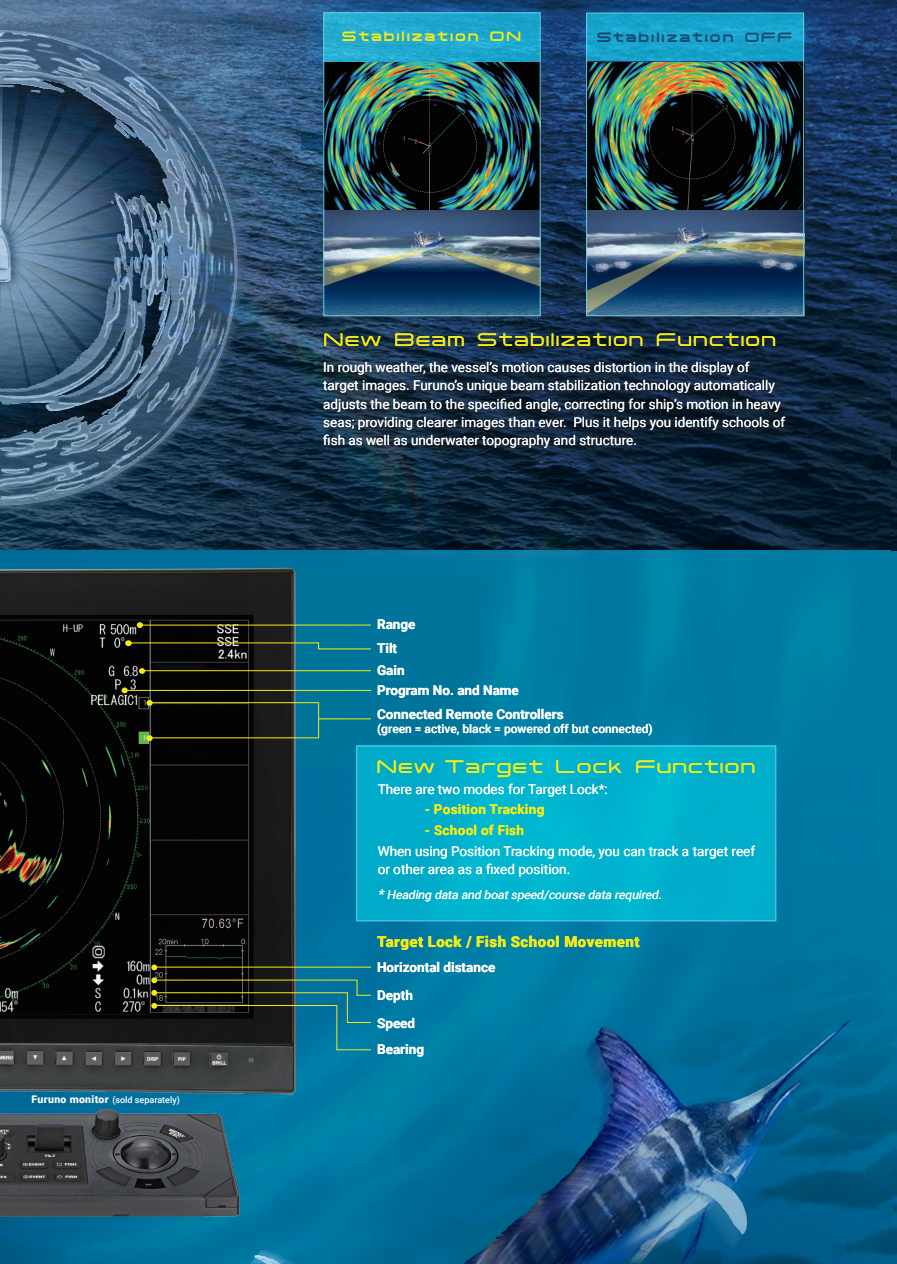
<style>
.page{position:relative;width:897px;height:1264px;background:#fff}
.page>*{position:absolute;margin:0;border:0;box-sizing:border-box;transform-origin:0 0}
.t1{font:300 18px "Tachyon";letter-spacing:.08em;color:#f4ec17}
.t2{font:900 15px "Roboto";letter-spacing:.03em;color:#f4ec17}
.t3{font:13.5px/18px "Roboto";color:#fff}
.t4{font:700 13.5px "Roboto";color:#fff}
.t5{font:700 13.5px "Roboto";letter-spacing:.02em;color:#f4ec17}
.t6{font:13.5px "Tachyon";letter-spacing:.14em;color:#172f58}
.t7{font:13.5px "Tachyon";letter-spacing:.14em;color:#f4ec17}
.t8{font:italic 12px "Roboto";color:#fff}
.t9{font:500 12px "Roboto";color:#fff}
.t10{font:500 9px "Roboto";color:#fff}
.s1{font-weight:900;font-size:10.5px}
.s2{font-size:13.5px}
</style>
<div class="page">
<img style="left:319px;top:551px;width:565px;height:134px">
<img style="left:0;top:0;width:891px;height:551px">
<img style="left:891px;top:109px;width:5px;height:442px">
<div style="left:319px;top:690px;width:577px;height:574px;background:#0079a1"></div>
<img style="left:0;top:19px;width:256px;height:504px">
<img style="left:334px;top:768px;width:65px;height:436px">
<img style="left:399px;top:768px;width:496px;height:496px">
<img style="left:334px;top:1204px;width:69px;height:60px">
<img style="left:319px;top:768px;width:15px;height:465px">
<img style="left:0;top:1235px;width:85px;height:29px">
<div style="left:85px;top:1233px;width:249px;height:31px;background:#00739e"></div>
<div style="left:348px;top:738px;width:435px;height:190px;background:#00aeef;opacity:.7"></div>
<div style="left:356px;top:745px;width:420px;height:176px;border:1px solid #6cccdc"></div>
<img style="left:0;top:551px;width:319px;height:684px">
<img style="left:0;top:620px;width:150px;height:394px">
<svg style="left:301px;top:133px;width:11px;height:18px"></svg>
<svg style="left:151px;top:964px;width:6px;height:6px"></svg>
<svg style="left:137px;top:622px;width:6px;height:6px"></svg>
<svg style="left:139px;top:668px;width:6px;height:6px"></svg>
<div style="left:121px;top:687px;width:7px;height:6px;background:#f4ec17;border-radius:50%"></div>
<div style="left:146px;top:700px;width:7px;height:6px;background:#f4ec17;border-radius:50%"></div>
<div style="left:146px;top:735px;width:7px;height:6px;background:#f4ec17;border-radius:50%"></div>
<div style="left:125px;top:640px;width:7px;height:6px;background:#f4ec17;border-radius:50%"></div>
<svg style="left:151px;top:977px;width:6px;height:6px"></svg>
<svg style="left:151px;top:990px;width:6px;height:5px"></svg>
<svg style="left:151px;top:1003px;width:6px;height:5px"></svg>
<hr style="left:154px;top:979px;width:203px;height:1px;background:#f4ec17">
<hr style="left:156px;top:1005px;width:181px;height:1px;background:#f4ec17">
<hr style="left:336px;top:1049px;width:35px;height:1px;background:#f4ec17">
<hr style="left:336px;top:1005px;width:1px;height:45px;background:#f4ec17">
<hr style="left:347px;top:992px;width:1px;height:31px;background:#f4ec17">
<hr style="left:155px;top:966px;width:216px;height:1px;background:#f4ec17">
<svg style="left:348px;top:1022px;width:23px;height:1px"></svg>
<svg style="left:356px;top:980px;width:15px;height:16px"></svg>
<hr style="left:154px;top:992px;width:194px;height:1px;background:#f4ec17">
<div style="left:276px;top:0;width:311px;height:110px;background:#00aeef;opacity:.69"></div>
<div style="left:539px;top:0;width:311px;height:109px;background:#00aeef;opacity:.69"></div>
<div style="left:577px;top:53px;width:248px;height:178px;background:#231f20;opacity:.25"></div>
<div style="left:320px;top:58px;width:237px;height:168px;background:#231f20;opacity:.25"></div>
<div style="left:312px;top:1px;width:240px;height:327px;background:#00aeef;opacity:.43"></div>
<div style="left:323px;top:13px;width:217px;height:303px;border:1px solid #6cccdc"></div>
<div style="left:574px;top:1px;width:241px;height:327px;background:#00aeef;opacity:.43"></div>
<div style="left:586px;top:13px;width:218px;height:303px;border:1px solid #6cccdc"></div>
<hr style="left:140px;top:625px;width:231px;height:1px;background:#f4ec17">
<hr style="left:143px;top:670px;width:228px;height:1px;background:#f4ec17">
<hr style="left:126px;top:690px;width:245px;height:1px;background:#f4ec17">
<hr style="left:148px;top:702px;width:170px;height:1px;background:#f4ec17">
<hr style="left:318px;top:718px;width:53px;height:1px;background:#f4ec17">
<hr style="left:149px;top:737px;width:169px;height:1px;background:#f4ec17">
<hr style="left:129px;top:642px;width:190px;height:1px;background:#f4ec17">
<hr style="left:318px;top:648px;width:53px;height:1px;background:#f4ec17">
<hr style="left:318px;top:702px;width:1px;height:36px;background:#f4ec17">
<div style="left:318px;top:356px;width:478px;height:103px;background:#231f20;opacity:.61"></div>
<div style="left:321px;top:333px;width:456px;height:19px;background:#231f20;opacity:.25"></div>
<img style="left:896px;top:551px;width:1px;height:188px">
<img style="left:896px;top:739px;width:1px;height:525px">
<div style="left:890px;top:207px;width:6px;height:332px;background:#00aeef;opacity:.69"></div>
<div style="left:890px;top:0;width:6px;height:109px;background:#00aeef;opacity:.69"></div>
<p class="t10" style="left:32px;top:1094px;width:150px"><span class="s1">Furuno monitor</span> (sold separately)</p>
<p class="t7" style="left:342px;top:27px;width:180px">Stabilization ON</p>
<p class="t6" style="left:597px;top:29px;width:197px">Stabilization OFF</p>
<p class="t1" style="left:324px;top:329px;width:453px">New Beam Stabilization Function</p>
<p class="t3" style="left:323px;top:358px;width:463px">In rough weather, the vessel’s motion causes distortion in the display of target images. Furuno’s unique beam stabilization technology automatically adjusts the beam to the specified angle, correcting for ship’s motion in heavy seas; providing clearer images than ever. Plus it helps you identify schools of fish as well as underwater topography and structure.</p>
<p class="t4" style="left:377px;top:615px;width:40px">Range</p>
<p class="t4" style="left:377px;top:638px;width:22px">Tilt</p>
<p class="t4" style="left:377px;top:660px;width:29px">Gain</p>
<p class="t4" style="left:377px;top:681px;width:143px">Program No. and Name</p>
<p class="t4" style="left:377px;top:704px;width:188px">Connected Remote Controllers</p>
<p class="t9" style="left:377px;top:720px;width:277px">(green = active, black = powered off but connected)</p>
<p class="t1" style="left:377px;top:756px;width:380px">New Target Lock Function</p>
<p class="t3" style="left:377px;top:779px;width:231px">There are two modes for Target Lock*:</p>
<p class="t5" style="left:425px;top:799px;width:121px">- Position Tracking</p>
<p class="t5" style="left:425px;top:820px;width:101px">- School of Fish</p>
<p class="t3" style="left:377px;top:841px;width:379px">When using Position Tracking mode, you can track a target reef or other area as a fixed position.</p>
<p class="t8" style="left:377px;top:886px;width:288px"><span class="s2">*</span>Heading data and boatspeed/course data required.</p>
<p class="t2" style="left:377px;top:931px;width:264px">Target Lock / Fish School Movement</p>
<p class="t4" style="left:377px;top:958px;width:120px">Horizontal distance</p>
<p class="t4" style="left:377px;top:986px;width:37px">Depth</p>
<p class="t4" style="left:377px;top:1013px;width:40px">Speed</p>
<p class="t4" style="left:377px;top:1040px;width:48px">Bearing</p>
</div>
